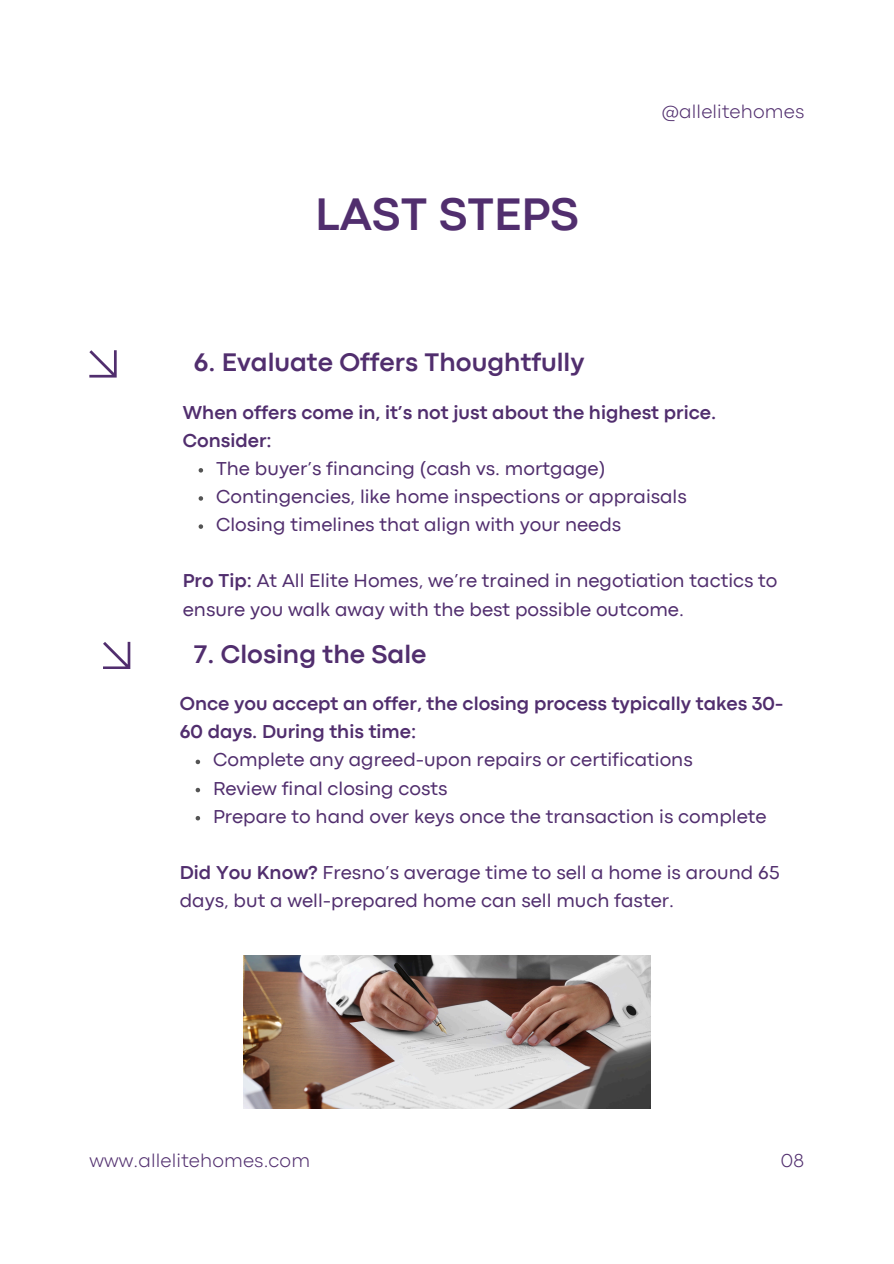
<style>
.page{position:relative;width:894px;height:1264px;background:#fff}
.page>*{position:absolute;margin:0;border:0;box-sizing:border-box;transform-origin:0 0}
.t1{font:700 47.55px "Codec Pro";color:#512e6e}
.t2{font:700 26.55px "Codec Pro";color:#512e6e}
.t3{font:19.5px/28.2px "Codec Pro";color:#512e6e}
.t4{font:700 19.5px/28.2px "Codec Pro";color:#512e6e}
.t5{font:300 19.5px "Codec Pro";letter-spacing:.01em;color:#512e6e}
.s1{font-weight:700}
</style>
<div class="page">
<svg style="left:89px;top:350px;width:27px;height:27px"></svg>
<svg style="left:103px;top:642px;width:27px;height:27px"></svg>
<img style="left:243px;top:955px;width:407px;height:153px">
<svg style="left:198px;top:468px;width:5px;height:4px"></svg>
<svg style="left:198px;top:496px;width:5px;height:4px"></svg>
<svg style="left:198px;top:524px;width:5px;height:5px"></svg>
<svg style="left:195px;top:759px;width:5px;height:5px"></svg>
<svg style="left:195px;top:787px;width:5px;height:5px"></svg>
<svg style="left:195px;top:816px;width:5px;height:4px"></svg>
<p class="t1" style="left:315px;top:197px;width:265px">LAST STEPS</p>
<h2 class="t2" style="left:194px;top:353px;width:392px">6. Evaluate Offers Thoughtfully</h2>
<p class="t5" style="left:661px;top:104px;width:144px">@allelitehomes</p>
<p class="t4" style="left:183px;top:399px;width:534px">When offers come in, it’s not just about the highest price.<br>Consider:</p>
<h1 class="t3" style="left:216px;top:455px;width:390px">The buyer’s financing (cash vs. mortgage)</h1>
<p class="t3" style="left:216px;top:484px;width:472px">Contingencies, like home inspections or appraisals</p>
<p class="t3" style="left:216px;top:512px;width:406px">Closing timelines that align with your needs</p>
<h2 class="t3" style="left:183px;top:568px;width:596px"><span class="s1">Pro Tip:</span> At All Elite Homes, we’re trained in negotiation tactics to ensure you walk away with the best possible outcome.</h2>
<h3 class="t2" style="left:194px;top:644px;width:234px">7. Closing the Sale</h3>
<h3 class="t4" style="left:180px;top:691px;width:605px">Once you accept an offer, the closing process typically takes 30-<br>60 days. During this time:</h3>
<p class="t3" style="left:213px;top:747px;width:481px">Complete any agreed-upon repairs or certifications</p>
<p class="t3" style="left:213px;top:775px;width:236px">Review final closing costs</p>
<p class="t3" style="left:213px;top:803px;width:555px">Prepare to hand over keys once the transaction is complete</p>
<p class="t3" style="left:180px;top:859px;width:601px"><span class="s1">Did You Know?</span> Fresno’s average time to sell a home is around 65 days, but a well-prepared home can sell much faster.</p>
<p class="t5" style="left:89px;top:1153px;width:222px">www.allelitehomes.com</p>
<p class="t5" style="left:780px;top:1153px;width:25px">08</p>
</div>
